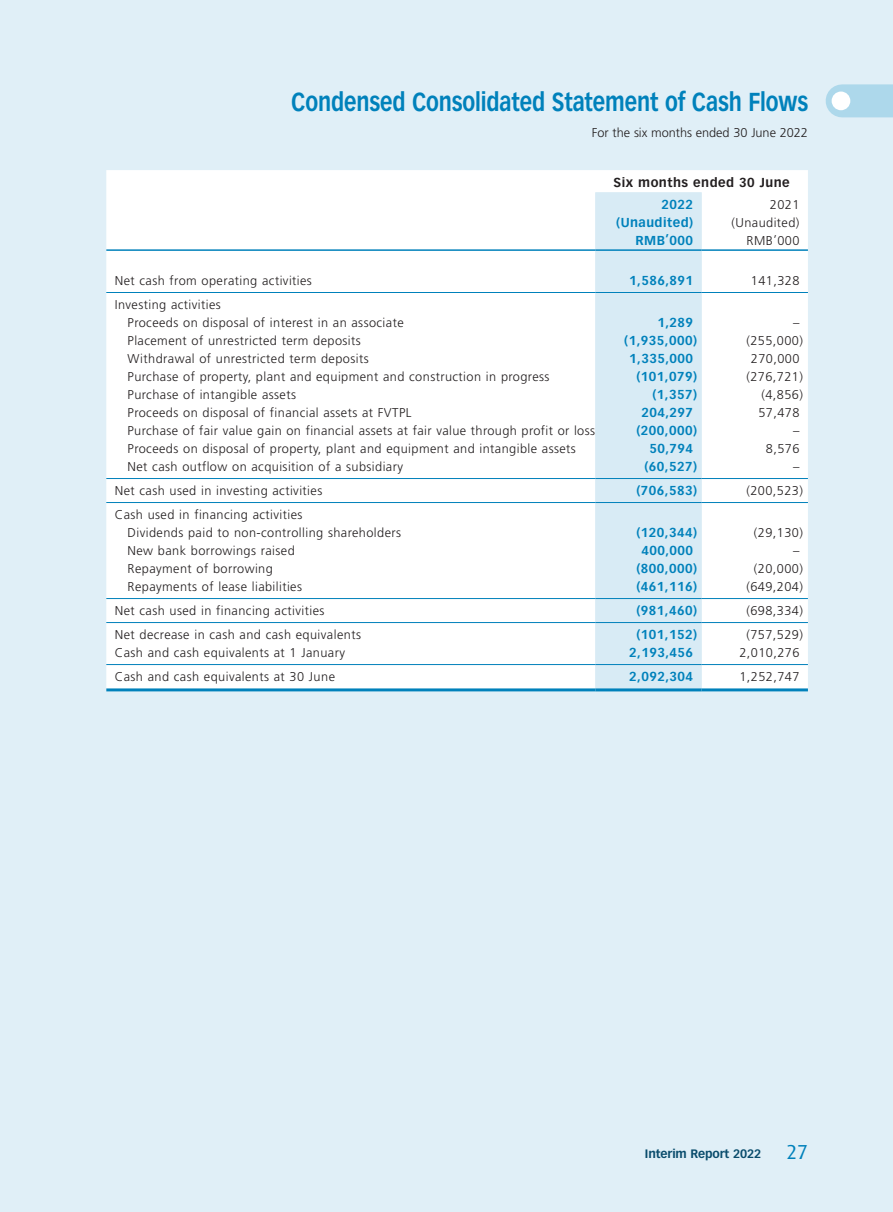
<style>
.page{position:relative;width:893px;height:1212px;background:#e0eff7}
.page>*{position:absolute;margin:0;border:0;box-sizing:border-box;transform-origin:0 0}
.t1{font:700 25.5px "Vectora LT Std";letter-spacing:-.005em;color:#0081bb;scale:.82 1}
.Body_Text{font:300 12.75px "Frutiger LT Std";letter-spacing:.035em;color:#231f20}
.Body_Text-2{font:700 12.75px "Vectora LT Std";letter-spacing:.035em;color:#0081bb}
.Body_Text-3{font:300 12.75px "Frutiger LT Std";letter-spacing:-.005em;color:#231f20}
.Body_Text-4{font:700 12.75px "Vectora LT Std";letter-spacing:.035em;color:#231f20}
.t2{font:700 12px "Vectora LT Std";letter-spacing:-.01em;color:#094c6c}
.s1{font-family:"Dax";font-weight:400;font-size:20.25px;color:#0081bb}
</style>
<div class="page">
<div style="left:842px;top:84px;width:51px;height:33px;background:#add8eb"></div>
<div style="left:832px;top:92px;width:18px;height:18px;background:#fff;border-radius:50%"></div>
<div style="left:106px;top:170px;width:702px;height:518px;background:#fff"></div>
<svg style="left:595px;top:192px;width:107px;height:496px"></svg>
<hr style="left:106px;top:249px;width:489px;height:2px;background:#0081bb">
<hr style="left:595px;top:249px;width:107px;height:2px;background:#0081bb">
<hr style="left:702px;top:249px;width:106px;height:2px;background:#0081bb">
<hr style="left:106px;top:292px;width:489px;height:1px;background:#0081bb">
<hr style="left:595px;top:292px;width:107px;height:1px;background:#0081bb">
<hr style="left:702px;top:292px;width:106px;height:1px;background:#0081bb">
<hr style="left:106px;top:478px;width:489px;height:1px;background:#0081bb">
<hr style="left:595px;top:478px;width:107px;height:1px;background:#0081bb">
<hr style="left:702px;top:478px;width:106px;height:1px;background:#0081bb">
<hr style="left:106px;top:502px;width:489px;height:1px;background:#0081bb">
<hr style="left:595px;top:502px;width:107px;height:1px;background:#0081bb">
<hr style="left:702px;top:502px;width:106px;height:1px;background:#0081bb">
<hr style="left:106px;top:598px;width:489px;height:1px;background:#0081bb">
<hr style="left:595px;top:598px;width:107px;height:1px;background:#0081bb">
<hr style="left:702px;top:598px;width:106px;height:1px;background:#0081bb">
<hr style="left:106px;top:622px;width:489px;height:1px;background:#0081bb">
<hr style="left:595px;top:622px;width:107px;height:1px;background:#0081bb">
<hr style="left:702px;top:622px;width:106px;height:1px;background:#0081bb">
<hr style="left:106px;top:664px;width:489px;height:1px;background:#0081bb">
<hr style="left:595px;top:664px;width:107px;height:1px;background:#0081bb">
<hr style="left:702px;top:664px;width:106px;height:1px;background:#0081bb">
<hr style="left:106px;top:688px;width:489px;height:3px;background:#0081bb">
<hr style="left:595px;top:688px;width:107px;height:3px;background:#0081bb">
<hr style="left:702px;top:688px;width:106px;height:3px;background:#0081bb">
<h1 class="t1" style="left:291px;top:86px;width:632px">Condensed Consolidated Statement of Cash Flows</h1>
<p class="Body_Text-3" style="left:592px;top:125px;width:218px">For the six months ended 30 June 2022</p>
<p class="Body_Text-4" style="left:614px;top:174px;width:178px">Six months ended 30 June</p>
<p class="Body_Text-2" style="left:662px;top:197px;width:33px">2022</p>
<p class="Body_Text" style="left:770px;top:197px;width:31px">2021</p>
<p class="Body_Text-2" style="left:616px;top:215px;width:78px">(Unaudited)</p>
<p class="Body_Text" style="left:731px;top:215px;width:69px">(Unaudited)</p>
<p class="Body_Text-2" style="left:635px;top:233px;width:59px">RMB’000</p>
<p class="Body_Text" style="left:747px;top:233px;width:54px">RMB’000</p>
<p class="Body_Text" style="left:115px;top:274px;width:199px">Net cash from operating activities</p>
<p class="Body_Text-2" style="left:629px;top:273px;width:65px">1,586,891</p>
<p class="Body_Text" style="left:751px;top:274px;width:50px">141,328</p>
<p class="Body_Text" style="left:115px;top:298px;width:108px">Investing activities</p>
<p class="Body_Text" style="left:128px;top:316px;width:278px">Proceeds on disposal of interest in an associate</p>
<p class="Body_Text-2" style="left:657px;top:315px;width:37px">1,289</p>
<p class="Body_Text" style="left:793px;top:316px;width:8px">–</p>
<p class="Body_Text" style="left:128px;top:334px;width:235px">Placement of unrestricted term deposits</p>
<p class="Body_Text-2" style="left:624px;top:333px;width:74px">(1,935,000)</p>
<p class="Body_Text" style="left:746px;top:334px;width:58px">(255,000)</p>
<p class="Body_Text" style="left:128px;top:352px;width:243px">Withdrawal of unrestricted term deposits</p>
<p class="Body_Text-2" style="left:629px;top:351px;width:65px">1,335,000</p>
<p class="Body_Text" style="left:751px;top:352px;width:50px">270,000</p>
<p class="Body_Text" style="left:128px;top:370px;width:423px">Purchase of property, plant and equipment and construction in progress</p>
<p class="Body_Text-2" style="left:636px;top:369px;width:62px">(101,079)</p>
<p class="Body_Text" style="left:746px;top:370px;width:58px">(276,721)</p>
<p class="Body_Text" style="left:128px;top:388px;width:170px">Purchase of intangible assets</p>
<p class="Body_Text-2" style="left:652px;top:387px;width:46px">(1,357)</p>
<p class="Body_Text" style="left:761px;top:388px;width:43px">(4,856)</p>
<p class="Body_Text" style="left:128px;top:406px;width:285px">Proceeds on disposal of financial assets at FVTPL</p>
<p class="Body_Text-2" style="left:641px;top:405px;width:53px">204,297</p>
<p class="Body_Text" style="left:758px;top:406px;width:43px">57,478</p>
<p class="Body_Text" style="left:128px;top:424px;width:469px">Purchase of fair value gain on financial assets at fair value through profit or loss</p>
<p class="Body_Text-2" style="left:636px;top:423px;width:62px">(200,000)</p>
<p class="Body_Text" style="left:793px;top:424px;width:8px">–</p>
<p class="Body_Text" style="left:128px;top:442px;width:450px">Proceeds on disposal of property, plant and equipment and intangible assets</p>
<p class="Body_Text-2" style="left:649px;top:441px;width:45px">50,794</p>
<p class="Body_Text" style="left:766px;top:442px;width:35px">8,576</p>
<p class="Body_Text" style="left:128px;top:460px;width:277px">Net cash outflow on acquisition of a subsidiary</p>
<p class="Body_Text-2" style="left:644px;top:459px;width:54px">(60,527)</p>
<p class="Body_Text" style="left:793px;top:460px;width:8px">–</p>
<p class="Body_Text" style="left:115px;top:484px;width:209px">Net cash used in investing activities</p>
<p class="Body_Text-2" style="left:636px;top:483px;width:62px">(706,583)</p>
<p class="Body_Text" style="left:746px;top:484px;width:58px">(200,523)</p>
<p class="Body_Text" style="left:115px;top:508px;width:189px">Cash used in financing activities</p>
<p class="Body_Text" style="left:128px;top:526px;width:275px">Dividends paid to non-controlling shareholders</p>
<p class="Body_Text-2" style="left:636px;top:525px;width:62px">(120,344)</p>
<p class="Body_Text" style="left:754px;top:526px;width:51px">(29,130)</p>
<p class="Body_Text" style="left:128px;top:544px;width:169px">New bank borrowings raised</p>
<p class="Body_Text-2" style="left:641px;top:543px;width:53px">400,000</p>
<p class="Body_Text" style="left:793px;top:544px;width:8px">–</p>
<p class="Body_Text" style="left:128px;top:562px;width:147px">Repayment of borrowing</p>
<p class="Body_Text-2" style="left:636px;top:561px;width:62px">(800,000)</p>
<p class="Body_Text" style="left:754px;top:562px;width:51px">(20,000)</p>
<p class="Body_Text" style="left:128px;top:580px;width:176px">Repayments of lease liabilities</p>
<p class="Body_Text-2" style="left:636px;top:579px;width:62px">(461,116)</p>
<p class="Body_Text" style="left:746px;top:580px;width:58px">(649,204)</p>
<p class="Body_Text" style="left:115px;top:604px;width:211px">Net cash used in financing activities</p>
<p class="Body_Text-2" style="left:636px;top:603px;width:62px">(981,460)</p>
<p class="Body_Text" style="left:746px;top:604px;width:58px">(698,334)</p>
<p class="Body_Text" style="left:115px;top:628px;width:248px">Net decrease in cash and cash equivalents</p>
<p class="Body_Text-2" style="left:636px;top:627px;width:62px">(101,152)</p>
<p class="Body_Text" style="left:746px;top:628px;width:58px">(757,529)</p>
<p class="Body_Text" style="left:115px;top:646px;width:232px">Cash and cash equivalents at 1 January</p>
<p class="Body_Text-2" style="left:629px;top:645px;width:65px">2,193,456</p>
<p class="Body_Text" style="left:739px;top:646px;width:62px">2,010,276</p>
<p class="Body_Text" style="left:115px;top:670px;width:222px">Cash and cash equivalents at 30 June</p>
<p class="Body_Text-2" style="left:629px;top:669px;width:65px">2,092,304</p>
<p class="Body_Text" style="left:739px;top:670px;width:62px">1,252,747</p>
<p class="t2" style="left:645px;top:1147px;width:164px">Interim Report 2022 <span class="s1">27</span></p>
</div>
